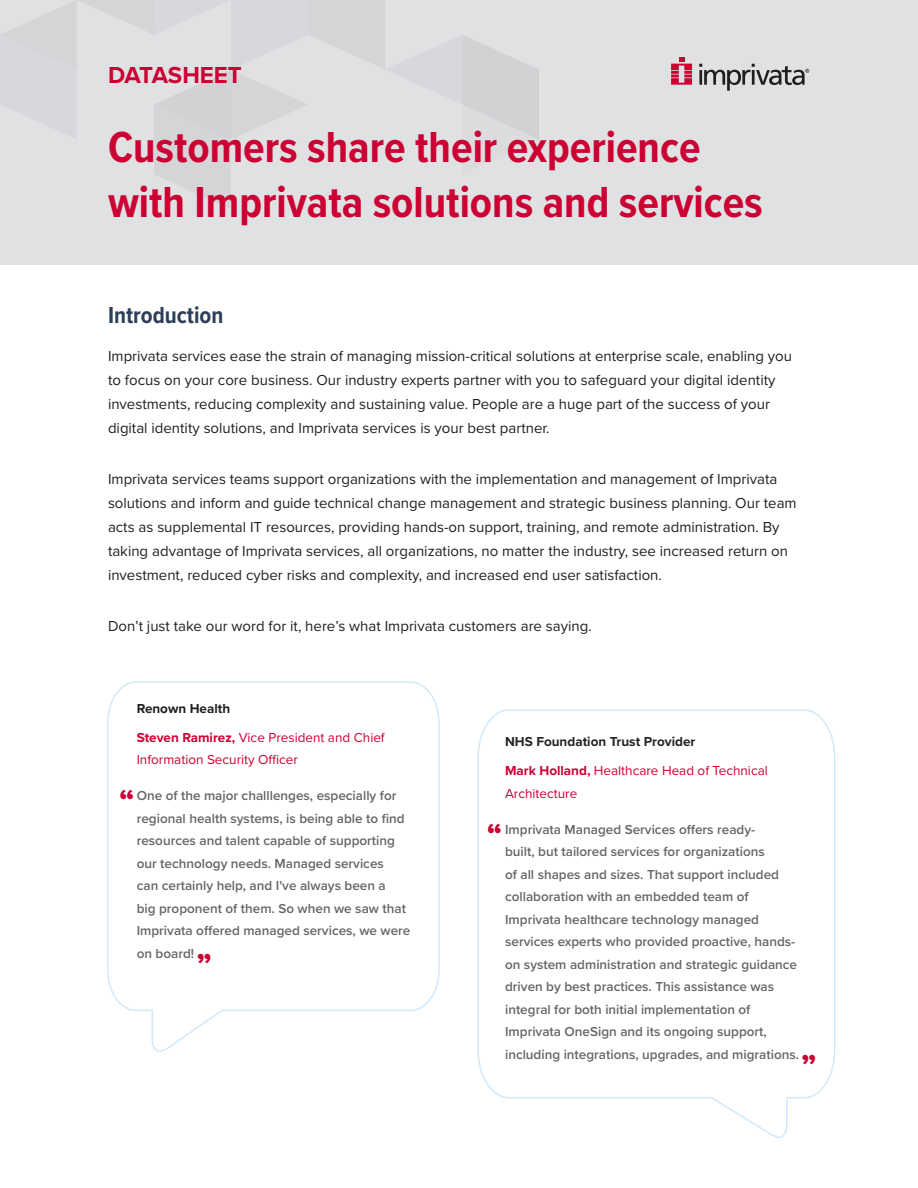
<style>
.page{position:relative;width:918px;height:1188px;background:#fff}
.page>*{position:absolute;margin:0;border:0;box-sizing:border-box;transform-origin:0 0}
.Title_-_Datasheet{font:700 45px/55.5px "Proxima Nova Cond";color:#c03}
.Quote_Marks_-_Small{font:30px "Proxima Nova Extrabld";color:#c03}
.H1_-_Datasheet{font:700 24px "Proxima Nova Cond";color:#2c3f57}
.Doc_type_-_Datasheet{font:700 24px "Proxima Nova";letter-spacing:-.005em;color:#c03}
.Body_-_Datasheet{font:15px/24px "Proxima Nova";color:#231f20}
.H4_-_Datasheet{font:600 13.5px/22.5px "Proxima Nova";color:#666}
.H4_-_Datasheet-2{font:13.5px/22.5px "Proxima Nova";color:#c03}
.H4_-_Datasheet-3{font:700 13.5px "Proxima Nova";color:#242424}
.H4_-_Datasheet-4{font:700 13.5px "Proxima Nova";color:#231f20}
.s1{font-weight:700}
</style>
<div class="page">
<svg style="left:107px;top:681px;width:333px;height:371px"></svg>
<svg style="left:477px;top:709px;width:359px;height:430px"></svg>
<div style="left:0;top:0;width:918px;height:265px;background:#e0e1e3"></div>
<svg style="left:671px;top:57px;width:21px;height:28px"></svg>
<svg style="left:699px;top:64px;width:110px;height:27px"></svg>
<p class="Doc_type_-_Datasheet" style="left:108px;top:57px;width:135px">DATASHEET</p>
<p class="Title_-_Datasheet" style="left:108px;top:118px;width:656px">Customers share their experience with Imprivata solutions and services</p>
<p class="H1_-_Datasheet" style="left:108px;top:298px;width:117px">Introduction</p>
<p class="Body_-_Datasheet" style="left:108px;top:343px;width:686px">Imprivata services ease the strain of managing mission-critical solutions at enterprise scale, enabling you to focus on your core business. Our industry experts partner with you to safeguard your digital identity investments, reducing complexity and sustaining value. People are a huge part of the success of your digital identity solutions, and Imprivata services is your best partner.</p>
<p class="Body_-_Datasheet" style="left:108px;top:466px;width:690px">Imprivata services teams support organizations with the implementation and management of Imprivata solutions and inform and guide technical change management and strategic business planning. Our team acts as supplemental IT resources, providing hands-on support, training, and remote administration. By taking advantage of Imprivata services, all organizations, no matter the industry, see increased return on investment, reduced cyber risks and complexity, and increased end user satisfaction.</p>
<p class="Body_-_Datasheet" style="left:108px;top:613px;width:485px">Don’t just take our word for it, here’s what Imprivata customers are saying.</p>
<p class="H4_-_Datasheet-4" style="left:137px;top:698px;width:95px">Renown Health</p>
<p class="H4_-_Datasheet-2" style="left:137px;top:725px;width:250px"><span class="s1">Steven Ramirez,</span> Vice President and Chief<br>Information Security Officer</p>
<p class="H4_-_Datasheet" style="left:137px;top:784px;width:275px">One of the major challlenges, especially for regional health systems, is being able to find resources and talent capable of supporting our technology needs. Managed services<br>can certainly help, and I've always been a<br>big proponent of them. So when we saw that Imprivata offered managed services, we were on board!</p>
<p class="Quote_Marks_-_Small" style="left:119px;top:778px;width:16px">“</p>
<p class="Quote_Marks_-_Small" style="left:211px;top:976px;width:16px;rotate:-180deg">“</p>
<p class="H4_-_Datasheet-3" style="left:505px;top:731px;width:192px">NHS Foundation Trust Provider</p>
<p class="H4_-_Datasheet-2" style="left:505px;top:759px;width:264px"><span class="s1">Mark Holland,</span> Healthcare Head of Technical<br>Architecture</p>
<p class="H4_-_Datasheet" style="left:505px;top:817px;width:295px">Imprivata Managed Services offers ready-<br>built, but tailored services for organizations<br>of all shapes and sizes. That support included collaboration with an embedded team of Imprivata healthcare technology managed services experts who provided proactive, hands&shy;on system administration and strategic guidance driven by best practices. This assistance was integral for both initial implementation of Imprivata OneSign and its ongoing support, including integrations, upgrades, and migrations.</p>
<p class="Quote_Marks_-_Small" style="left:487px;top:811px;width:16px">“</p>
<p class="Quote_Marks_-_Small" style="left:816px;top:1076px;width:16px;rotate:-180deg">“</p>
</div>
